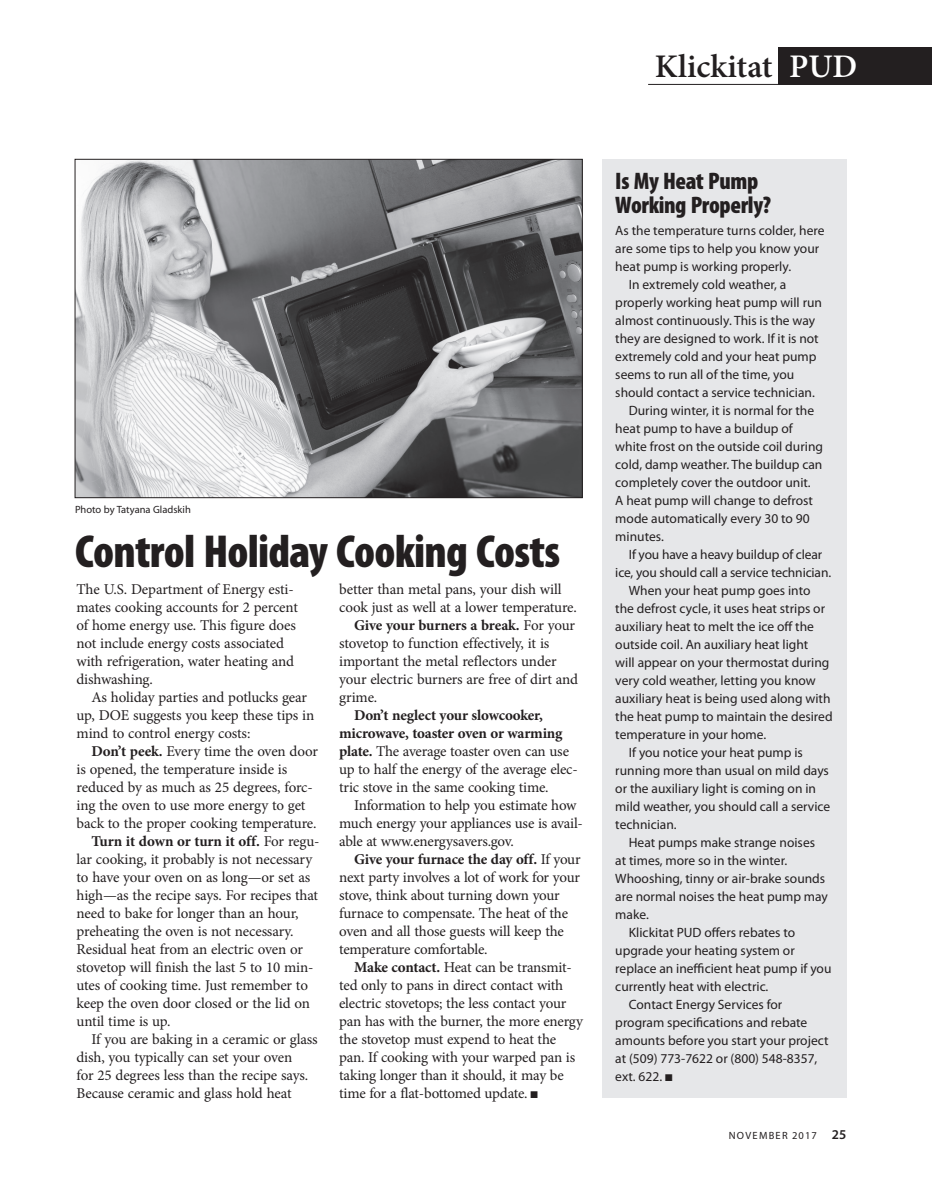
<style>
.page{position:relative;width:932px;height:1188px;background:#fff}
.page>*{position:absolute;margin:0;border:0;box-sizing:border-box;transform-origin:0 0}
.t1{font:900 condensed 46.5px "Myriad Pro";letter-spacing:-.015em;color:#231f20}
.t2{font:600 33px "Minion Pro";color:#231f20}
.t3{font:900 condensed 24px/24px "Myriad Pro";letter-spacing:-.015em;color:#231f20}
.t4{font:15px/18px "Minion Pro";letter-spacing:-.015em;color:#231f20}
.t5{font:700 15px "Minion Pro";letter-spacing:-.01em;color:#231f20}
.t6{font:13.5px "Myriad Pro";color:#231f20}
.t7{font:10.5px "Myriad Pro";color:#231f20}
.t8{font:10.5px "Myriad Pro";letter-spacing:.12em;color:#231f20}
.s1{color:#fff}
.s2{font-weight:700}
.s3{font-weight:400}
.s4{font-weight:600;font-size:13.5px}
</style>
<div class="page">
<div style="left:778px;top:47px;width:154px;height:38px;background:#231f20"></div>
<hr style="left:648px;top:84px;width:161px;height:1px;background:#231f20">
<div style="left:602px;top:159px;width:244px;height:939px;background:#e6e7e9"></div>
<img style="left:77px;top:161px;width:503px;height:335px">
<h2 class="t2" style="left:655px;top:44px;width:204px">Klickitat <span class="s1">PUD</span></h2>
<p class="t7" style="left:75px;top:503px;width:117px">Photo by Tatyana Gladskih</p>
<h1 class="t1" style="left:75px;top:522px;width:486px">Control Holiday Cooking Costs</h1>
<p class="t4" style="left:76px;top:580px;width:223px">The U.S. Department of Energy esti&shy;mates cooking accounts for 2 percent of home energy use. This figure does not include energy costs associated with refrigeration, water heating and dishwashing.</p>
<p class="t4" style="left:76px;top:688px;width:239px;text-indent:15px">As holiday parties and potlucks gear up, DOE suggests you keep these tips in mind to control energy costs:</p>
<p class="t4" style="left:92px;top:742px;width:228px"><span class="s2">Don’t peek.</span> Every time the oven door</p>
<p class="t4" style="left:76px;top:760px;width:212px">is opened, the temperature inside is</p>
<p class="t4" style="left:76px;top:778px;width:238px">reduced by as much as 25 degrees, forc-</p>
<p class="t4" style="left:76px;top:796px;width:230px">ing the oven to use more energy to get</p>
<p class="t4" style="left:76px;top:814px;width:241px">back to the proper cooking temperature.</p>
<p class="t5" style="left:92px;top:831px;width:229px">Turn it down or turn it off. <span class="s3">For regu-</span></p>
<p class="t4" style="left:76px;top:850px;width:237px">lar cooking, it probably is not necessary</p>
<p class="t4" style="left:76px;top:868px;width:235px">to have your oven on as long—or set as</p>
<p class="t4" style="left:76px;top:886px;width:243px">high—as the recipe says. For recipes that</p>
<p class="t4" style="left:76px;top:904px;width:223px">need to bake for longer than an hour,</p>
<p class="t4" style="left:76px;top:922px;width:219px">preheating the oven is not necessary.</p>
<p class="t4" style="left:76px;top:940px;width:228px">Residual heat from an electric oven or</p>
<p class="t4" style="left:76px;top:958px;width:238px">stovetop will finish the last 5 to 10 min-</p>
<p class="t4" style="left:76px;top:976px;width:233px">utes of cooking time. Just remember to</p>
<p class="t4" style="left:76px;top:994px;width:235px">keep the oven door closed or the lid on</p>
<p class="t4" style="left:76px;top:1012px;width:95px">until time is up.</p>
<p class="t4" style="left:92px;top:1030px;width:228px">If you are baking in a ceramic or glass</p>
<p class="t4" style="left:76px;top:1048px;width:217px">dish, you typically can set your oven</p>
<p class="t4" style="left:76px;top:1066px;width:233px">for 25 degrees less than the recipe says.</p>
<p class="t4" style="left:76px;top:1084px;width:217px">Because ceramic and glass hold heat</p>
<p class="t4" style="left:339px;top:580px;width:224px">better than metal pans, your dish will</p>
<p class="t4" style="left:339px;top:598px;width:239px">cook just as well at a lower temperature.</p>
<p class="t5" style="left:354px;top:615px;width:222px">Give your burners a break. <span class="s3">For your</span></p>
<p class="t4" style="left:339px;top:634px;width:212px">stovetop to function effectively, it is</p>
<p class="t4" style="left:339px;top:652px;width:219px">important the metal reflectors under</p>
<p class="t4" style="left:339px;top:670px;width:240px">your electric burners are free of dirt and</p>
<p class="t4" style="left:339px;top:688px;width:40px">grime.</p>
<p class="t4" style="left:339px;top:706px;width:240px;text-indent:15px"><span class="s2">Don’t neglect your slowcooker, microwave, toaster oven or warming plate.</span> The average toaster oven can use up to half the energy of the average elec&shy;tric stove in the same cooking time.</p>
<p class="t4" style="left:339px;top:796px;width:245px;text-indent:15px">Information to help you estimate how much energy your appliances use is avail&shy;able at www.energysavers.gov.</p>
<p class="t4" style="left:339px;top:850px;width:243px;text-indent:15px"><span class="s2">Give your furnace the day off.</span> If your next party involves a lot of work for your stove, think about turning down your furnace to compensate. The heat of the oven and all those guests will keep the temperature comfortable.</p>
<p class="t4" style="left:339px;top:958px;width:245px;text-indent:15px"><span class="s2">Make contact.</span> Heat can be transmit&shy;ted only to pans in direct contact with electric stovetops; the less contact your pan has with the burner, the more energy the stovetop must expend to heat the pan. If cooking with your warped pan is taking longer than it should, it may be time for a flat-bottomed update. ■</p>
<h3 class="t3" style="left:615px;top:168px;width:157px">Is My Heat Pump<br>Working Properly?</h3>
<p class="t6" style="left:615px;top:223px;width:211px">As the temperature turns colder, here</p>
<p class="t6" style="left:615px;top:241px;width:205px">are some tips to help you know your</p>
<p class="t6" style="left:615px;top:259px;width:177px">heat pump is working properly.</p>
<p class="t6" style="left:629px;top:277px;width:159px">In extremely cold weather, a</p>
<p class="t6" style="left:615px;top:295px;width:208px">properly working heat pump will run</p>
<p class="t6" style="left:615px;top:313px;width:201px">almost continuously. This is the way</p>
<p class="t6" style="left:615px;top:331px;width:205px">they are designed to work. If it is not</p>
<p class="t6" style="left:615px;top:349px;width:203px">extremely cold and your heat pump</p>
<p class="t6" style="left:615px;top:367px;width:180px">seems to run all of the time, you</p>
<p class="t6" style="left:615px;top:385px;width:201px">should contact a service technician.</p>
<p class="t6" style="left:629px;top:403px;width:187px">During winter, it is normal for the</p>
<p class="t6" style="left:615px;top:421px;width:179px">heat pump to have a buildup of</p>
<p class="t6" style="left:615px;top:439px;width:209px">white frost on the outside coil during</p>
<p class="t6" style="left:615px;top:457px;width:209px">cold, damp weather. The buildup can</p>
<p class="t6" style="left:615px;top:475px;width:197px">completely cover the outdoor unit.</p>
<p class="t6" style="left:615px;top:493px;width:199px">A heat pump will change to defrost</p>
<p class="t6" style="left:615px;top:511px;width:196px">mode automatically every 30 to 90</p>
<p class="t6" style="left:615px;top:529px;width:50px">minutes.</p>
<p class="t6" style="left:629px;top:547px;width:195px">If you have a heavy buildup of clear</p>
<p class="t6" style="left:615px;top:565px;width:217px">ice, you should call a service technician.</p>
<p class="t6" style="left:629px;top:583px;width:183px">When your heat pump goes into</p>
<p class="t6" style="left:615px;top:601px;width:211px">the defrost cycle, it uses heat strips or</p>
<p class="t6" style="left:615px;top:619px;width:200px">auxiliary heat to melt the ice off the</p>
<p class="t6" style="left:615px;top:637px;width:194px">outside coil. An auxiliary heat light</p>
<p class="t6" style="left:615px;top:655px;width:216px">will appear on your thermostat during</p>
<p class="t6" style="left:615px;top:673px;width:202px">very cold weather, letting you know</p>
<p class="t6" style="left:615px;top:691px;width:217px">auxiliary heat is being used along with</p>
<p class="t6" style="left:615px;top:709px;width:219px">the heat pump to maintain the desired</p>
<p class="t6" style="left:615px;top:727px;width:152px">temperature in your home.</p>
<p class="t6" style="left:629px;top:745px;width:176px">If you notice your heat pump is</p>
<p class="t6" style="left:615px;top:763px;width:215px">running more than usual on mild days</p>
<p class="t6" style="left:615px;top:781px;width:202px">or the auxiliary light is coming on in</p>
<p class="t6" style="left:615px;top:799px;width:216px">mild weather, you should call a service</p>
<p class="t6" style="left:615px;top:816px;width:63px">technician.</p>
<p class="t6" style="left:629px;top:834px;width:188px">Heat pumps make strange noises</p>
<p class="t6" style="left:615px;top:852px;width:173px">at times, more so in the winter.</p>
<p class="t6" style="left:615px;top:870px;width:211px">Whooshing, tinny or air-brake sounds</p>
<p class="t6" style="left:615px;top:888px;width:214px">are normal noises the heat pump may</p>
<p class="t6" style="left:615px;top:906px;width:35px">make.</p>
<p class="t6" style="left:629px;top:924px;width:168px">Klickitat PUD offers rebates to</p>
<p class="t6" style="left:615px;top:942px;width:181px">upgrade your heating system or</p>
<p class="t6" style="left:615px;top:960px;width:218px">replace an inefficient heat pump if you</p>
<p class="t6" style="left:615px;top:978px;width:155px">currently heat with electric.</p>
<p class="t6" style="left:629px;top:996px;width:155px">Contact Energy Services for</p>
<p class="t6" style="left:615px;top:1014px;width:193px">program specifications and rebate</p>
<p class="t6" style="left:615px;top:1032px;width:215px">amounts before you start your project</p>
<p class="t6" style="left:615px;top:1050px;width:203px">at (509) 773-7622 or (800) 548-8357,</p>
<p class="t6" style="left:615px;top:1068px;width:59px">ext. 622. ■</p>
<p class="t8" style="left:728px;top:1129px;width:119px">NOVEMBER 2017 <span class="s4">25</span></p>
</div>
